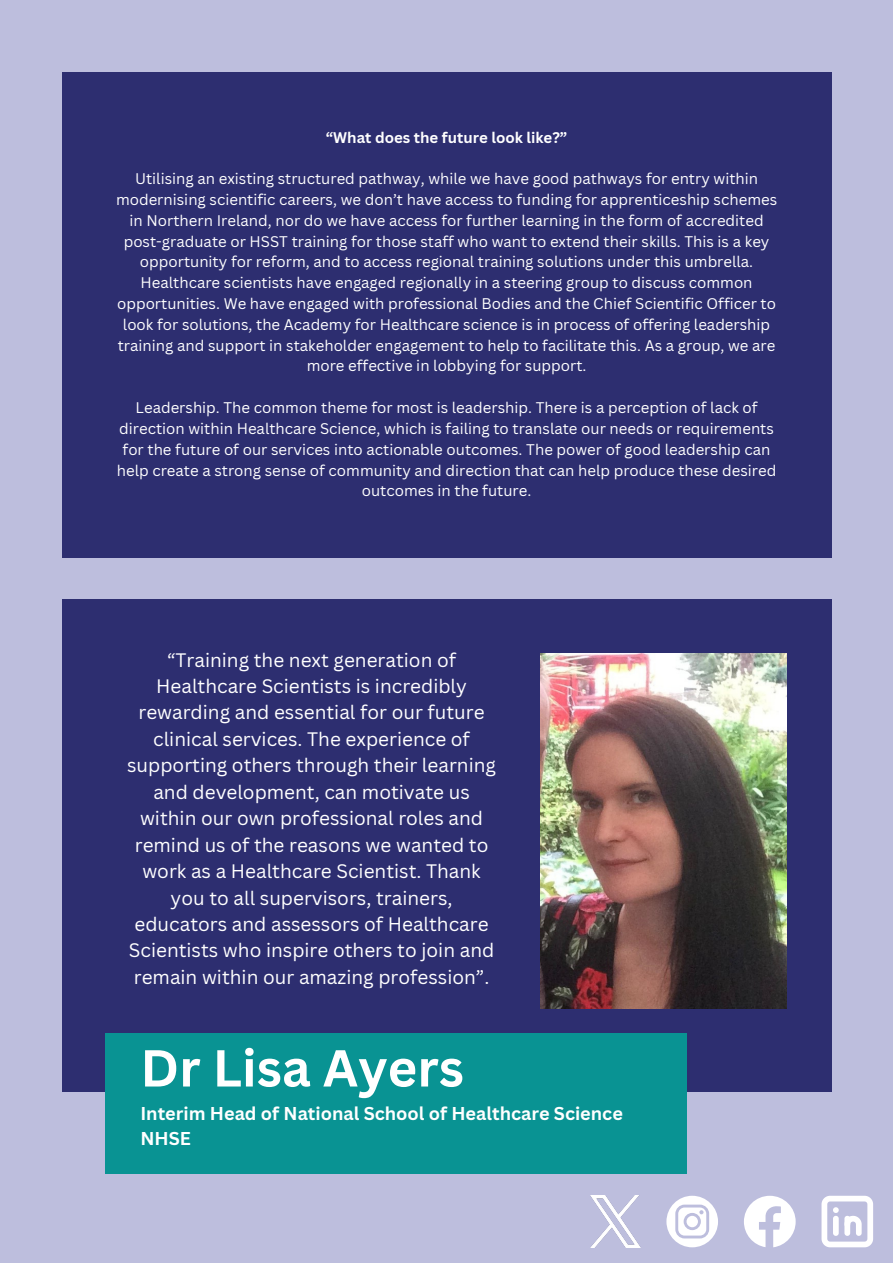
<style>
.page{position:relative;width:893px;height:1263px;background:#bdbedd}
.page>*{position:absolute;margin:0;border:0;box-sizing:border-box;transform-origin:0 0}
.t1{font:700 50.78px "Canva Sans";color:#fff}
.t2{font:18.98px/26.4px "Canva Sans";color:#fff;text-align:center}
.t3{font:700 18.08px/25px "Canva Sans";color:#fff}
.t4{font:15px/20.9px "Canva Sans";color:#fff;text-align:center}
.t5{font:700 15px "Canva Sans";color:#fff}
</style>
<div class="page">
<div style="left:62px;top:72px;width:769px;height:485px;background:#2d2e70"></div>
<div style="left:62px;top:600px;width:769px;height:492px;background:#2d2e70"></div>
<div style="left:105px;top:1033px;width:582px;height:141px;background:#099393"></div>
<img style="left:540px;top:654px;width:246px;height:355px">
<svg style="left:744px;top:1196px;width:51px;height:51px"></svg>
<svg style="left:666px;top:1196px;width:52px;height:51px"></svg>
<svg style="left:821px;top:1196px;width:52px;height:51px"></svg>
<img style="left:591px;top:1196px;width:49px;height:51px">
<h4 class="t5" style="left:326px;top:126px;width:243px">“What does the future look like?”</h4>
<p class="t4" style="left:116px;top:168px;width:662px">Utilising an existing structured pathway, while we have good pathways for entry within modernising scientific careers, we don’t have access to funding for apprenticeship schemes in Northern Ireland, nor do we have access for further learning in the form of accredited post-graduate or HSST training for those staff who want to extend their skills. This is a key opportunity for reform, and to access regional training solutions under this umbrella.</p>
<p class="t4" style="left:117px;top:272px;width:660px">Healthcare scientists have engaged regionally in a steering group to discuss common opportunities. We have engaged with professional Bodies and the Chief Scientific Officer to look for solutions, the Academy for Healthcare science is in process of offering leadership training and support in stakeholder engagement to help to facilitate this. As a group, we are more effective in lobbying for support.</p>
<p class="t4" style="left:117px;top:397px;width:661px">Leadership. The common theme for most is leadership. There is a perception of lack of direction within Healthcare Science, which is failing to translate our needs or requirements for the future of our services into actionable outcomes. The power of good leadership can help create a strong sense of community and direction that can help produce these desired outcomes in the future.</p>
<h3 class="t2" style="left:127px;top:646px;width:370px">“Training the next generation of Healthcare Scientists is incredibly rewarding and essential for our future clinical services. The experience of supporting others through their learning and development, can motivate us within our own professional roles and remind us of the reasons we wanted to work as a Healthcare Scientist. Thank you to all supervisors, trainers, educators and assessors of Healthcare Scientists who inspire others to join and remain within our amazing profession”.</h3>
<h1 class="t1" style="left:140px;top:1032px;width:325px">Dr Lisa Ayers</h1>
<p class="t3" style="left:140px;top:1100px;width:484px">Interim Head of National School of Healthcare Science<br>NHSE</p>
</div>
